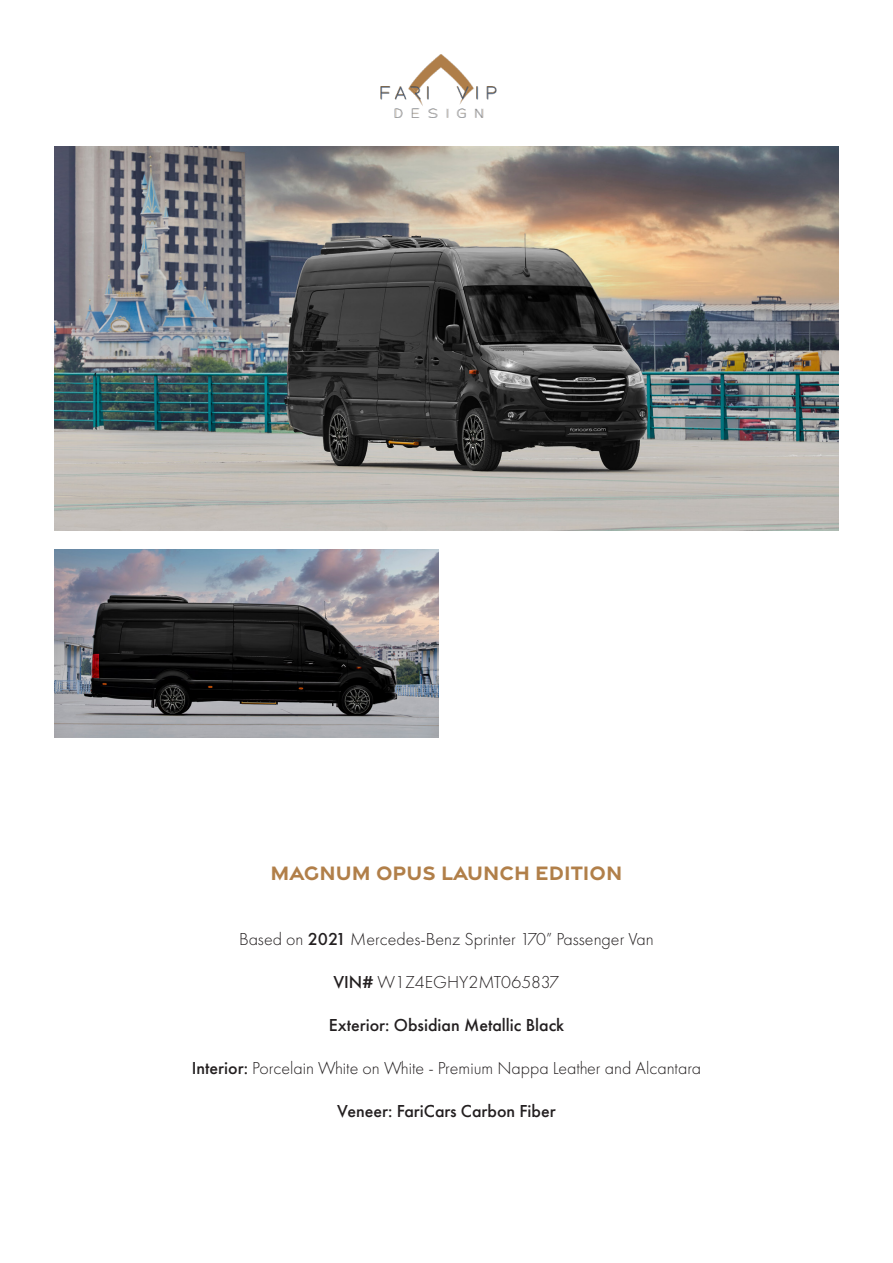
<style>
.page{position:relative;width:893px;height:1263px;background:#fff}
.page>*{position:absolute;margin:0;border:0;box-sizing:border-box;transform-origin:0 0}
.t1{font:700 21px "Gravesend Sans";color:#b17f49}
.t2{font:300 18px "Futura PT";color:#231f20}
.t3{font:500 18px "Futura PT";color:#231f20}
.s1{font-weight:500}
</style>
<div class="page">
<img style="left:54px;top:147px;width:785px;height:383px">
<img style="left:54px;top:549px;width:385px;height:188px">
<img style="left:380px;top:54px;width:117px;height:64px">
<p class="t1" style="left:271px;top:859px;width:353px">MAGNUM OPUS LAUNCH EDITION</p>
<p class="t2" style="left:239px;top:928px;width:416px">Based on <span class="s1">2021</span> Mercedes-Benz Sprinter 170” Passenger Van</p>
<p class="t2" style="left:333px;top:971px;width:228px"><span class="s1">VIN#</span> W1Z4EGHY2MT065837</p>
<p class="t3" style="left:329px;top:1014px;width:237px">Exterior: Obsidian Metallic Black</p>
<p class="t2" style="left:192px;top:1058px;width:511px"><span class="s1">Interior:</span> Porcelain White on White - Premium Nappa Leather and Alcantara</p>
<p class="t3" style="left:337px;top:1100px;width:220px">Veneer: FariCars Carbon Fiber</p>
</div>
